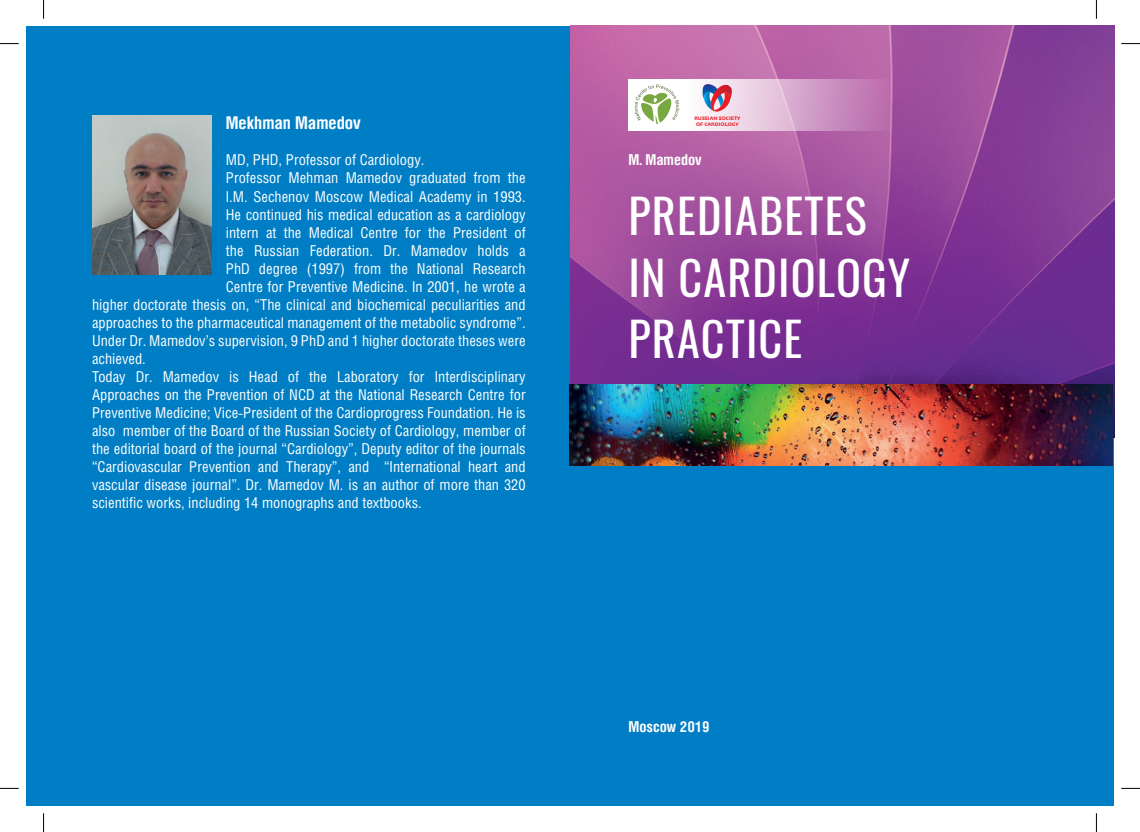
<style>
.page{position:relative;width:1140px;height:832px;background:#fff}
.page>*{position:absolute;margin:0;border:0;box-sizing:border-box;transform-origin:0 0}
.t1{font:46.25px/61.2px "Oswald";letter-spacing:.025em;color:#fff}
.t2{font:700 17.5px "Helios Cond C";color:#fff}
.t3{font:15px "Helios Cond C";color:#fff}
.t4{font:700 15px "Helios Cond C";color:#fff}
.t5{font:5.25px/6.4px "Skia Regular 1 1";color:#ee1d23;text-align:center}
</style>
<div class="page">
<div style="left:26px;top:26px;width:1087px;height:779px;background:#007ec5"></div>
<img style="left:570px;top:26px;width:544px;height:411px">
<img style="left:92px;top:115px;width:120px;height:159px">
<svg style="left:628px;top:79px;width:280px;height:51px;background:#d9afd2"></svg>
<svg style="left:634px;top:84px;width:45px;height:40px;background:#ceddbc"></svg>
<svg style="left:701px;top:84px;width:32px;height:28px"></svg>
<img style="left:570px;top:384px;width:542px;height:81px">
<svg style="left:0;top:43px;width:19px;height:1px"></svg>
<svg style="left:1121px;top:43px;width:18px;height:1px"></svg>
<svg style="left:0;top:787px;width:19px;height:1px"></svg>
<svg style="left:1121px;top:787px;width:18px;height:1px"></svg>
<svg style="left:43px;top:0;width:1px;height:19px"></svg>
<svg style="left:43px;top:813px;width:1px;height:18px"></svg>
<svg style="left:1095px;top:0;width:2px;height:19px"></svg>
<svg style="left:1095px;top:813px;width:2px;height:18px"></svg>
<p class="t2" style="left:226px;top:113px;width:136px">Mekhman Mamedov</p>
<p class="t3" style="left:226px;top:151px;width:200px">MD, PHD, Professor of Cardiology.</p>
<p class="t3" style="left:226px;top:169px;width:301px">Professor Mehman Mamedov graduated from the</p>
<p class="t3" style="left:226px;top:187px;width:301px">I.M. Sechenov Moscow Medical Academy in 1993.</p>
<p class="t3" style="left:226px;top:205px;width:301px">He continued his medical education as a cardiology</p>
<p class="t3" style="left:226px;top:223px;width:301px">intern at the Medical Centre for the President of</p>
<p class="t3" style="left:226px;top:241px;width:301px">the Russian Federation. Dr. Mamedov holds a</p>
<p class="t3" style="left:226px;top:259px;width:301px">PhD degree (1997) from the National Research</p>
<p class="t3" style="left:226px;top:277px;width:301px">Centre for Preventive Medicine. In 2001, he wrote a</p>
<p class="t3" style="left:92px;top:295px;width:435px">higher doctorate thesis on, “The clinical and biochemical peculiarities and</p>
<p class="t3" style="left:92px;top:313px;width:435px">approaches to the pharmaceutical management of the metabolic syndrome”.</p>
<p class="t3" style="left:92px;top:331px;width:435px">Under Dr. Mamedov’s supervision, 9 PhD and 1 higher doctorate theses were</p>
<p class="t3" style="left:92px;top:349px;width:55px">achieved.</p>
<p class="t3" style="left:92px;top:367px;width:435px">Today Dr. Mamedov is Head of the Laboratory for Interdisciplinary</p>
<p class="t3" style="left:92px;top:385px;width:435px">Approaches on the Prevention of NCD at the National Research Centre for</p>
<p class="t3" style="left:92px;top:403px;width:435px">Preventive Medicine; Vice-President of the Cardioprogress Foundation. He is</p>
<p class="t3" style="left:92px;top:421px;width:435px">also member of the Board of the Russian Society of Cardiology, member of</p>
<p class="t3" style="left:92px;top:439px;width:435px">the editorial board of the journal “Cardiology”, Deputy editor of the journals</p>
<p class="t3" style="left:92px;top:457px;width:435px">“Cardiovascular Prevention and Therapy”, and “International heart and</p>
<p class="t3" style="left:92px;top:475px;width:435px">vascular disease journal”. Dr. Mamedov M. is an author of more than 320</p>
<p class="t3" style="left:92px;top:493px;width:331px">scientific works, including 14 monographs and textbooks.</p>
<p class="t5" style="left:694px;top:115px;width:48px">RUSSIAN SOCIETY<br>OF CARDIOLOGY</p>
<p class="t4" style="left:628px;top:150px;width:75px">M. Mamedov</p>
<h1 class="t1" style="left:628px;top:181px;width:283px">PREDIABETES<br>IN CARDIOLOGY<br>PRACTICE</h1>
<p class="t4" style="left:628px;top:717px;width:83px">Moscow 2019</p>
</div>
